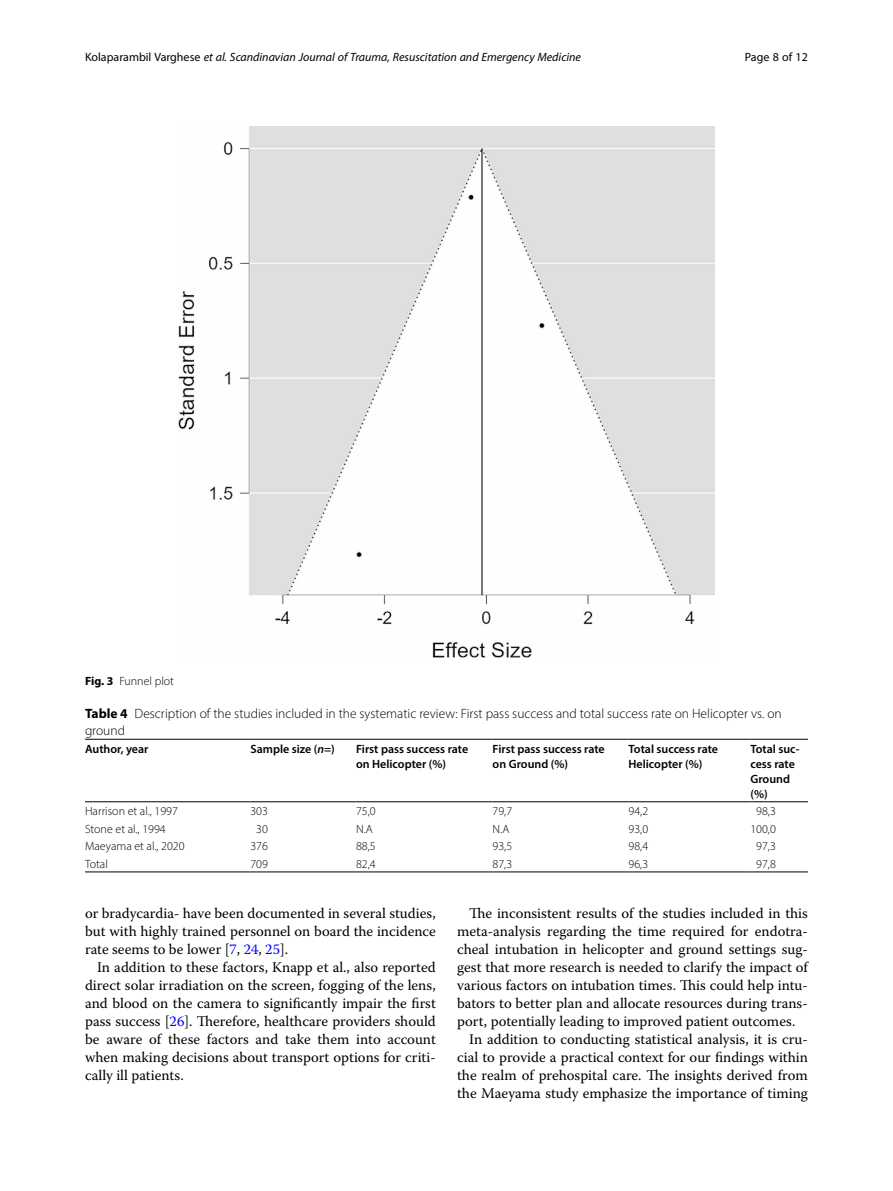
<style>
.page{position:relative;width:893px;height:1191px;background:#fff}
.page>*{position:absolute;margin:0;border:0;box-sizing:border-box;transform-origin:0 0}
.Body_Text_Indent{font:14.7px/18px "Warnock Pro";color:#000;text-align:justify}
.Body_Text{font:14.7px/18px "Warnock Pro";color:#000;text-align:justify}
.Table_Caption{font:300 13.5px/16.5px "Myriad Pro";color:#000}
.Table_Head{font:600 12px/15px "Myriad Pro";color:#000}
.Table_Body{font:300 12px "Myriad Pro";color:#000}
.t1{font:italic 12px "Myriad Pro";color:#000}
.Figure_Caption{font:300 12px "Myriad Pro";color:#000}
.t2{font:12px "Myriad Pro";color:#000}
.s1{font-style:normal}
.s2{font-weight:700}
.s3{font-style:italic}
.s4{color:#00f}
</style>
<div class="page">
<hr style="left:85px;top:801px;width:165px;height:1px;background:#000">
<hr style="left:250px;top:739px;width:106px;height:1px;background:#000">
<hr style="left:250px;top:801px;width:106px;height:1px;background:#000">
<hr style="left:356px;top:739px;width:137px;height:1px;background:#000">
<hr style="left:356px;top:801px;width:137px;height:1px;background:#000">
<hr style="left:493px;top:739px;width:136px;height:1px;background:#000">
<hr style="left:493px;top:801px;width:136px;height:1px;background:#000">
<hr style="left:629px;top:739px;width:121px;height:1px;background:#000">
<hr style="left:629px;top:801px;width:121px;height:1px;background:#000">
<hr style="left:750px;top:739px;width:58px;height:1px;background:#000">
<hr style="left:750px;top:801px;width:58px;height:1px;background:#000">
<hr style="left:85px;top:871px;width:165px;height:1px;background:#000">
<hr style="left:250px;top:871px;width:106px;height:1px;background:#000">
<hr style="left:356px;top:871px;width:137px;height:1px;background:#000">
<hr style="left:493px;top:871px;width:136px;height:1px;background:#000">
<hr style="left:629px;top:871px;width:121px;height:1px;background:#000">
<hr style="left:750px;top:871px;width:58px;height:1px;background:#000">
<hr style="left:85px;top:739px;width:165px;height:1px;background:#000">
<img style="left:178px;top:126px;width:536px;height:531px">
<p class="t1" style="left:85px;top:50px;width:497px"><span class="s1">Kolaparambil Varghese</span> et al. Scandinavian Journal of Trauma, Resuscitation and Emergency Medicine</p>
<p class="t2" style="left:745px;top:50px;width:65px">Page 8 of 12</p>
<p class="Figure_Caption" style="left:85px;top:673px;width:90px"><span class="s2">Fig. 3</span> Funnel plot</p>
<p class="Table_Caption" style="left:85px;top:705px;width:698px"><span class="s2">Table 4</span> Description of the studies included in the systematic review: First pass success and total success rate on Helicopter vs. on ground</p>
<p class="Table_Head" style="left:85px;top:740px;width:65px">Author, year</p>
<p class="Table_Head" style="left:250px;top:740px;width:86px">Sample size (<span class="s3">n</span>=)</p>
<p class="Table_Head" style="left:356px;top:740px;width:114px">First pass success rate on Helicopter (%)</p>
<p class="Table_Head" style="left:493px;top:740px;width:114px">First pass success rate on Ground (%)</p>
<p class="Table_Head" style="left:629px;top:740px;width:91px">Total success rate<br>Helicopter (%)</p>
<p class="Table_Head" style="left:750px;top:740px;width:51px">Total suc&shy;cess rate<br>Ground (%)</p>
<p class="Table_Body" style="left:85px;top:804px;width:94px">Harrison et al., 1997</p>
<p class="Table_Body" style="left:250px;top:804px;width:19px">303</p>
<p class="Table_Body" style="left:356px;top:804px;width:21px">75,0</p>
<p class="Table_Body" style="left:493px;top:804px;width:21px">79,7</p>
<p class="Table_Body" style="left:629px;top:804px;width:21px">94,2</p>
<p class="Table_Body" style="left:756px;top:804px;width:21px">98,3</p>
<p class="Table_Body" style="left:85px;top:821px;width:82px">Stone et al., 1994</p>
<p class="Table_Body" style="left:256px;top:821px;width:13px">30</p>
<p class="Table_Body" style="left:356px;top:821px;width:18px">N.A</p>
<p class="Table_Body" style="left:493px;top:821px;width:18px">N.A</p>
<p class="Table_Body" style="left:629px;top:821px;width:21px">93,0</p>
<p class="Table_Body" style="left:750px;top:821px;width:27px">100,0</p>
<p class="Table_Body" style="left:85px;top:839px;width:101px">Maeyama et al., 2020</p>
<p class="Table_Body" style="left:250px;top:839px;width:19px">376</p>
<p class="Table_Body" style="left:356px;top:839px;width:21px">88,5</p>
<p class="Table_Body" style="left:493px;top:839px;width:21px">93,5</p>
<p class="Table_Body" style="left:629px;top:839px;width:21px">98,4</p>
<p class="Table_Body" style="left:756px;top:839px;width:21px">97,3</p>
<p class="Table_Body" style="left:85px;top:856px;width:24px">Total</p>
<p class="Table_Body" style="left:250px;top:856px;width:19px">709</p>
<p class="Table_Body" style="left:356px;top:856px;width:21px">82,4</p>
<p class="Table_Body" style="left:493px;top:856px;width:21px">87,3</p>
<p class="Table_Body" style="left:629px;top:856px;width:21px">96,3</p>
<p class="Table_Body" style="left:756px;top:856px;width:21px">97,8</p>
<p class="Body_Text" style="left:85px;top:904px;width:352px">or bradycardia- have been documented in several studies, but with highly trained personnel on board the incidence rate seems to be lower [<span class="s4">7</span>, <span class="s4">24</span>, <span class="s4">25</span>].</p>
<p class="Body_Text_Indent" style="left:85px;top:958px;width:352px;text-indent:12px">In addition to these factors, Knapp et al., also reported direct solar irradiation on the screen, fogging of the lens, and blood on the camera to significantly impair the first pass success [<span class="s4">26</span>]. Therefore, healthcare providers should be aware of these factors and take them into account when making decisions about transport options for criti&shy;cally ill patients.</p>
<p class="Body_Text_Indent" style="left:457px;top:904px;width:352px;text-indent:12px">The inconsistent results of the studies included in this meta-analysis regarding the time required for endotra&shy;cheal intubation in helicopter and ground settings sug&shy;gest that more research is needed to clarify the impact of various factors on intubation times. This could help intu&shy;bators to better plan and allocate resources during trans&shy;port, potentially leading to improved patient outcomes.</p>
<p class="Body_Text_Indent" style="left:457px;top:1030px;width:352px;text-indent:12px">In addition to conducting statistical analysis, it is cru&shy;cial to provide a practical context for our findings within the realm of prehospital care. The insights derived from the Maeyama study emphasize the importance of timing</p>
</div>
